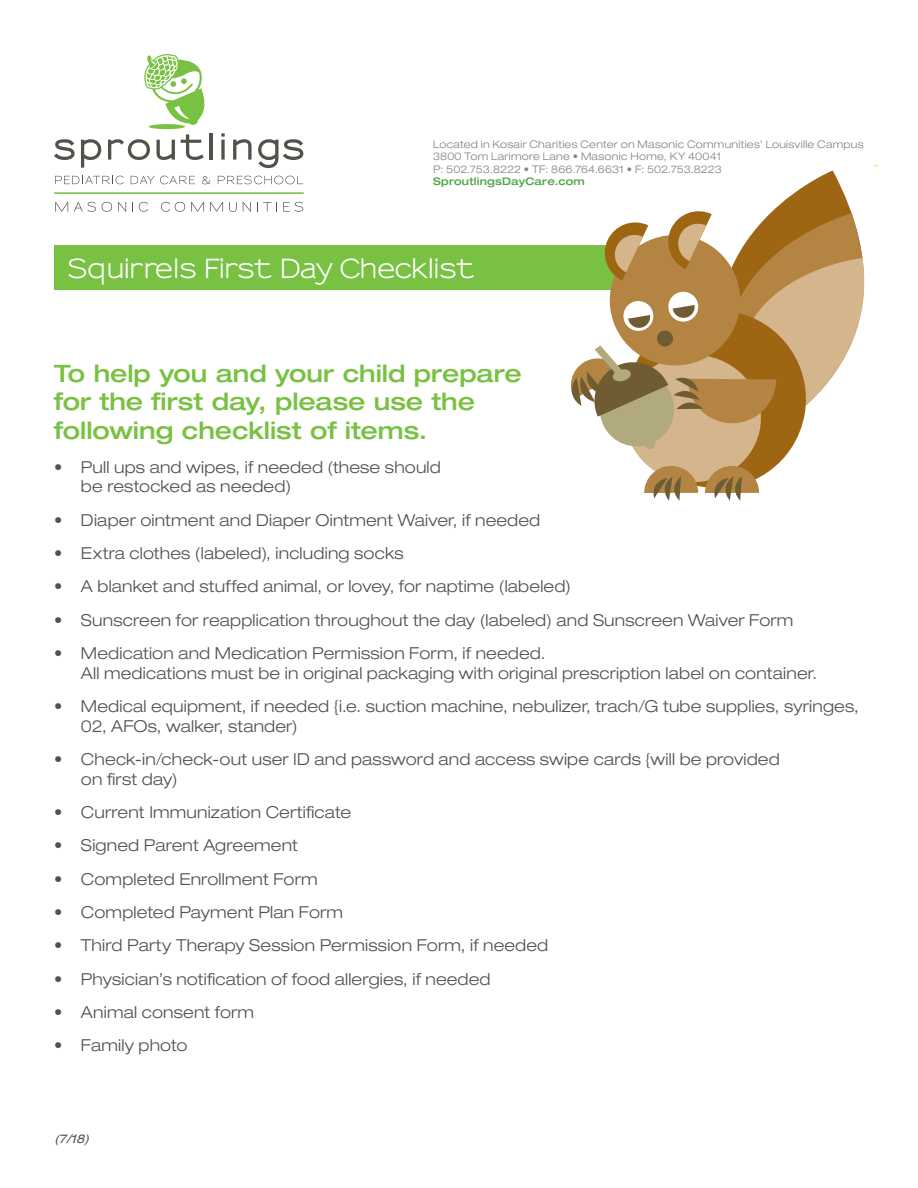
<style>
.page{position:relative;width:918px;height:1188px;background:#fff}
.page>*{position:absolute;margin:0;border:0;box-sizing:border-box;transform-origin:0 0}
.t1{font:700 25.5px "Sansumi";color:#fff}
.t2{font:500 expanded 24px/28.8px "Helvetica Neue LT Std";color:#79c142}
.t3{font:300 expanded 16.5px/19.8px "Helvetica Neue LT Std";letter-spacing:.01em;color:#50534a}
.t4{font:italic expanded 12px "Helvetica Neue LT Std";color:#50534a}
.t5{font:300 expanded 10.5px/12.6px "Helvetica Neue LT Std";letter-spacing:.025em;color:#808285}
.t6{font:500 expanded 10.5px "Helvetica Neue LT Std";letter-spacing:.02em;color:#4ea545}
</style>
<div class="page">
<div style="left:54px;top:245px;width:584px;height:45px;background:#79c142"></div>
<svg style="left:570px;top:166px;width:308px;height:335px"></svg>
<hr style="left:54px;top:192px;width:250px;height:2px;background:#79c142">
<div style="left:149px;top:124px;width:36px;height:5px;background:#79c142;border-radius:50%"></div>
<svg style="left:144px;top:54px;width:61px;height:71px"></svg>
<svg style="left:55px;top:176px;width:69px;height:8px"></svg>
<svg style="left:131px;top:176px;width:64px;height:8px"></svg>
<svg style="left:202px;top:176px;width:9px;height:8px"></svg>
<svg style="left:218px;top:176px;width:85px;height:8px"></svg>
<svg style="left:55px;top:202px;width:13px;height:10px"></svg>
<svg style="left:74px;top:202px;width:22px;height:10px"></svg>
<svg style="left:102px;top:202px;width:10px;height:10px"></svg>
<svg style="left:118px;top:202px;width:8px;height:10px"></svg>
<svg style="left:139px;top:202px;width:9px;height:10px"></svg>
<svg style="left:161px;top:202px;width:24px;height:10px"></svg>
<svg style="left:191px;top:202px;width:13px;height:10px"></svg>
<svg style="left:210px;top:202px;width:13px;height:10px"></svg>
<svg style="left:229px;top:202px;width:8px;height:10px"></svg>
<svg style="left:243px;top:202px;width:8px;height:10px"></svg>
<svg style="left:257px;top:202px;width:14px;height:10px"></svg>
<svg style="left:283px;top:202px;width:20px;height:10px"></svg>
<svg style="left:54px;top:139px;width:21px;height:21px"></svg>
<svg style="left:81px;top:139px;width:20px;height:29px"></svg>
<svg style="left:108px;top:139px;width:42px;height:21px"></svg>
<svg style="left:157px;top:140px;width:18px;height:20px"></svg>
<svg style="left:181px;top:134px;width:23px;height:26px"></svg>
<hr style="left:209px;top:133px;width:3px;height:27px;background:#50534a">
<svg style="left:233px;top:139px;width:19px;height:21px"></svg>
<svg style="left:258px;top:139px;width:45px;height:29px"></svg>
<svg style="left:221px;top:140px;width:4px;height:20px"></svg>
<svg style="left:221px;top:133px;width:4px;height:4px"></svg>
<p class="t5" style="left:433px;top:137px;width:432px">Located in Kosair Charities Center on Masonic Communities’ Louisville Campus<br>3800 Tom Larimore Lane • Masonic Home, KY 40041<br>P: 502.753.8222 • TF: 866.764.6631 • F: 502.753.8223</p>
<p class="t6" style="left:433px;top:175px;width:153px">SproutlingsDayCare.com</p>
<h1 class="t1" style="left:68px;top:255px;width:408px">Squirrels First Day Checklist</h1>
<h2 class="t2" style="left:54px;top:358px;width:469px">To help you and your child prepare for the first day, please use the following checklist of items.</h2>
<p class="t3" style="left:81px;top:457px;width:361px;text-indent:-27px">• Pull ups and wipes, if needed (these should be restocked as needed)</p>
<p class="t3" style="left:54px;top:510px;width:488px">• Diaper ointment and Diaper Ointment Waiver, if needed</p>
<p class="t3" style="left:54px;top:543px;width:351px">• Extra clothes (labeled), including socks</p>
<p class="t3" style="left:54px;top:576px;width:519px">• A blanket and stuffed animal, or lovey, for naptime (labeled)</p>
<p class="t3" style="left:54px;top:610px;width:741px">• Sunscreen for reapplication throughout the day (labeled) and Sunscreen Waiver Form</p>
<p class="t3" style="left:81px;top:643px;width:738px;text-indent:-27px">• Medication and Medication Permission Form, if needed.<br>All medications must be in original packaging with original prescription label on container.</p>
<p class="t3" style="left:81px;top:696px;width:779px;text-indent:-27px">• Medical equipment, if needed {i.e. suction machine, nebulizer, trach/G tube supplies, syringes,<br>02, AFOs, walker, stander)</p>
<p class="t3" style="left:81px;top:749px;width:700px;text-indent:-27px">• Check-in/check-out user ID and password and access swipe cards {will be provided on first day)</p>
<p class="t3" style="left:54px;top:802px;width:299px">• Current Immunization Certificate</p>
<p class="t3" style="left:54px;top:835px;width:246px">• Signed Parent Agreement</p>
<p class="t3" style="left:54px;top:869px;width:265px">• Completed Enrollment Form</p>
<p class="t3" style="left:54px;top:902px;width:291px">• Completed Payment Plan Form</p>
<p class="t3" style="left:54px;top:935px;width:496px">• Third Party Therapy Session Permission Form, if needed</p>
<p class="t3" style="left:54px;top:969px;width:438px">• Physician’s notification of food allergies, if needed</p>
<p class="t3" style="left:54px;top:1002px;width:202px">• Animal consent form</p>
<p class="t3" style="left:54px;top:1035px;width:135px">• Family photo</p>
<p class="t4" style="left:54px;top:1131px;width:40px">(7/18)</p>
</div>
